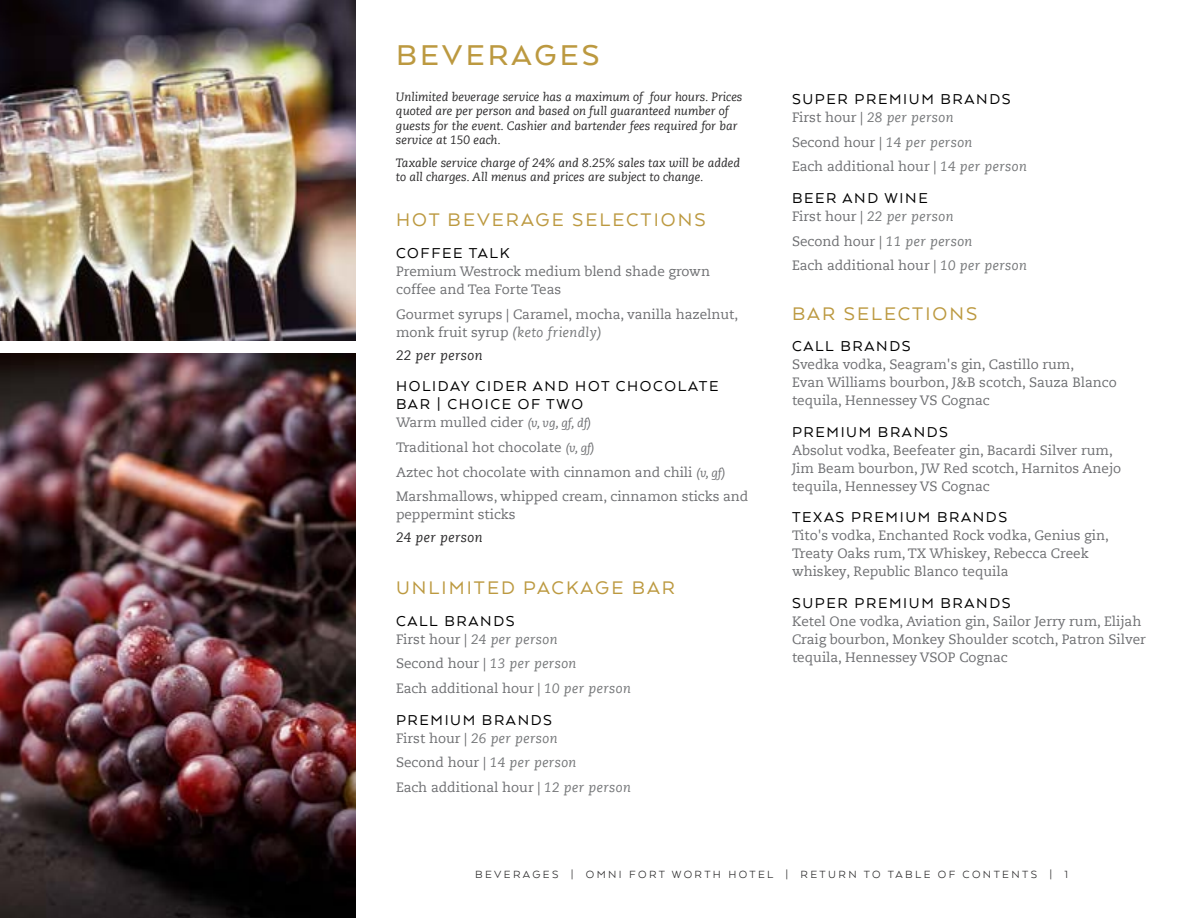
<style>
.page{position:relative;width:1188px;height:918px;background:#fff}
.page>*{position:absolute;margin:0;border:0;box-sizing:border-box;transform-origin:0 0}
.t1{font:500 33px "Arquitecta";letter-spacing:.1em;color:#bc9940}
.t2{font:21px "Arquitecta";letter-spacing:.1em;color:#bc9940}
.t3{font:16.5px/18px "Arquitecta";letter-spacing:.1em;color:#000}
.t4{font:13.5px/18px "Caecilia Com 55 Roman";color:#6d6e71}
.t5{font:italic 13.5px "Caecilia Com 56";letter-spacing:.03em;color:#747678}
.t6{font:italic 13.5px "Caecilia Com 56";letter-spacing:.03em;color:#292829}
.t7{font:italic 12px/14.4px "Caecilia Com 56";color:#292829}
.t8{font:12px "Arquitecta";letter-spacing:.2em;color:#292829}
.s1{font-family:"Caecilia Com 56";font-style:italic;color:#747678}
.s2{font-family:"Caecilia Com 56";font-style:italic;font-size:12px}
.s3{font-family:"Caecilia Com 55 Roman";font-style:normal;color:#6d6e71}
</style>
<div class="page">
<img style="left:0;top:353px;width:356px;height:565px">
<img style="left:0;top:0;width:356px;height:340px">
<h1 class="t1" style="left:396px;top:35px;width:205px">BEVERAGES</h1>
<p class="t7" style="left:396px;top:89px;width:348px">Unlimited beverage service has a maximum of four hours. Prices quoted are per person and based on full guaranteed number of guests for the event. Cashier and bartender fees required for bar service at 150 each.</p>
<p class="t7" style="left:396px;top:156px;width:346px">Taxable service charge of 24% and 8.25% sales tax will be added to all charges. All menus and prices are subject to change.</p>
<h2 class="t2" style="left:396px;top:207px;width:311px">HOT BEVERAGE SELECTIONS</h2>
<p class="t3" style="left:396px;top:243px;width:115px">COFFEE TALK</p>
<p class="t4" style="left:396px;top:262px;width:316px">Premium Westrock medium blend shade grown coffee and Tea Forte Teas</p>
<p class="t4" style="left:396px;top:305px;width:344px">Gourmet syrups | Caramel, mocha, vanilla hazelnut, monk fruit syrup <span class="s1">(keto friendly)</span></p>
<p class="t6" style="left:396px;top:346px;width:88px">22 per person</p>
<p class="t3" style="left:396px;top:377px;width:324px">HOLIDAY CIDER AND HOT CHOCOLATE<br>BAR | CHOICE OF TWO</p>
<p class="t4" style="left:396px;top:410px;width:354px;line-height:24.8px">Warm mulled cider <span class="s2">(v, vg, gf, df)<br></span>Traditional hot chocolate <span class="s2">(v, gf)<br></span>Aztec hot chocolate with cinnamon and chili <span class="s2">(v, gf)<br></span>Marshmallows, whipped cream, cinnamon sticks and</p>
<p class="t4" style="left:396px;top:506px;width:121px">peppermint sticks</p>
<p class="t6" style="left:396px;top:529px;width:88px">24 per person</p>
<h2 class="t2" style="left:396px;top:575px;width:281px">UNLIMITED PACKAGE BAR</h2>
<p class="t3" style="left:396px;top:611px;width:120px">CALL BRANDS</p>
<p class="t5" style="left:396px;top:630px;width:163px"><span class="s3">First hour |</span> 24 per person</p>
<p class="t4" style="left:396px;top:651px;width:236px;line-height:24.8px">Second hour | <span class="s1">13 per person<br></span>Each additional hour | <span class="s1">10 per person</span></p>
<p class="t3" style="left:396px;top:710px;width:158px">PREMIUM BRANDS</p>
<p class="t5" style="left:396px;top:729px;width:163px"><span class="s3">First hour |</span> 26 per person</p>
<p class="t4" style="left:396px;top:750px;width:236px;line-height:24.8px">Second hour | <span class="s1">14 per person<br></span>Each additional hour | <span class="s1">12 per person</span></p>
<p class="t3" style="left:792px;top:89px;width:220px">SUPER PREMIUM BRANDS</p>
<p class="t5" style="left:792px;top:109px;width:163px"><span class="s3">First hour |</span> 28 per person</p>
<p class="t4" style="left:792px;top:129px;width:236px;line-height:24.8px">Second hour | <span class="s1">14 per person<br></span>Each additional hour | <span class="s1">14 per person</span></p>
<p class="t3" style="left:792px;top:188px;width:137px">BEER AND WINE</p>
<p class="t5" style="left:792px;top:208px;width:163px"><span class="s3">First hour |</span> 22 per person</p>
<p class="t4" style="left:792px;top:228px;width:236px;line-height:24.8px">Second hour | <span class="s1">11 per person<br></span>Each additional hour | <span class="s1">10 per person</span></p>
<h2 class="t2" style="left:792px;top:301px;width:187px">BAR SELECTIONS</h2>
<p class="t3" style="left:792px;top:337px;width:120px">CALL BRANDS</p>
<p class="t4" style="left:792px;top:356px;width:326px">Svedka vodka, Seagram's gin, Castillo rum,<br>Evan Williams bourbon, J&amp;B scotch, Sauza Blanco tequila, Hennessey VS Cognac</p>
<p class="t3" style="left:792px;top:422px;width:158px">PREMIUM BRANDS</p>
<p class="t4" style="left:792px;top:441px;width:331px">Absolut vodka, Beefeater gin, Bacardi Silver rum,<br>Jim Beam bourbon, JW Red scotch, Harnitos Anejo tequila, Hennessey VS Cognac</p>
<p class="t3" style="left:792px;top:508px;width:217px">TEXAS PREMIUM BRANDS</p>
<p class="t4" style="left:792px;top:527px;width:318px">Tito's vodka, Enchanted Rock vodka, Genius gin,<br>Treaty Oaks rum, TX Whiskey, Rebecca Creek whiskey, Republic Blanco tequila</p>
<p class="t3" style="left:792px;top:593px;width:220px">SUPER PREMIUM BRANDS</p>
<p class="t4" style="left:792px;top:612px;width:355px">Ketel One vodka, Aviation gin, Sailor Jerry rum, Elijah<br>Craig bourbon, Monkey Shoulder scotch, Patron Silver tequila, Hennessey VSOP Cognac</p>
<p class="t8" style="left:475px;top:866px;width:20px">BEVERAGES</p>
<p class="t8" style="left:571px;top:866px;width:499px">| OMNI FORT WORTH HOTEL | RETURN TO TABLE OF CONTENTS | 1</p>
</div>
